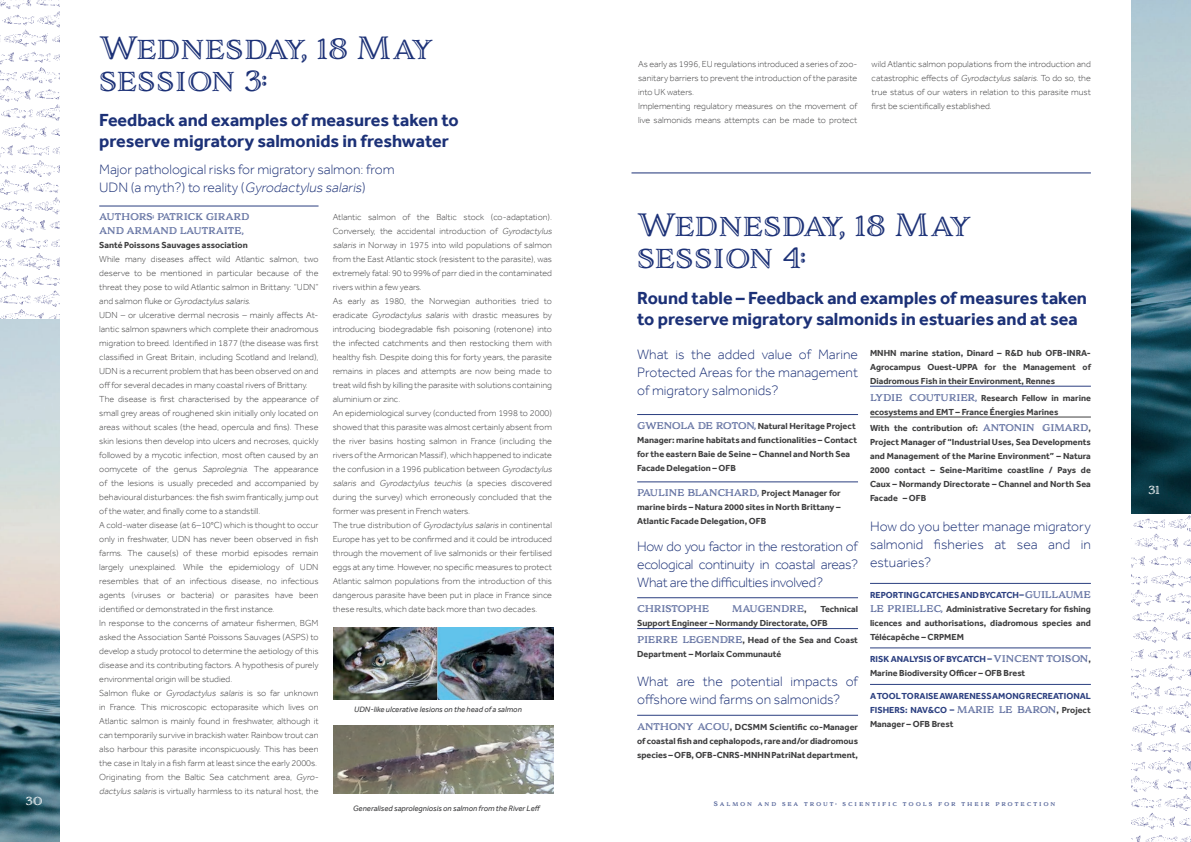
<style>
.page{position:relative;width:1191px;height:842px;background:#fff}
.page>*{position:absolute;margin:0;border:0;box-sizing:border-box;transform-origin:0 0}
.t1{font:30px/32.5px "Adorn S Engraved";color:#1c3177}
.t2{font:700 18px/21px "Effra";color:#1c3177}
.t3{font:300 14px/18px "Effra";color:#1c3177;text-align:justify}
.t4{font:12px "Adorn S Engraved";color:#fff}
.t5{font:300 9px/14px "Effra";color:#3e3e3f}
.t6{font:700 9px/14px "Effra";color:#3e3e3f}
.t7{font:700 9px/14px "Effra";color:#2b3f80;text-align:justify}
.t8{font:9px "Adorn S Engraved";letter-spacing:-.02em;color:#2b3f80}
.t9{font:9px/14px "Adorn S Engraved";color:#2b3f80}
.t10{font:italic 8px "Effra";color:#3e3e3f}
.t11{font:6px "Adorn S Engraved";letter-spacing:.325em;color:#1c3177}
.s1{font-style:italic}
.s2{font-family:"Adorn S Engraved";font-weight:400;color:#2b3f80}
.s3{color:#2b3f80}
.s4{font-family:"Adorn S Engraved";font-weight:400}
.s5{color:#3e3e3f}
.s6{font-family:"Effra";font-weight:700;color:#3e3e3f}
</style>
<div class="page">
<img style="left:0;top:0;width:60px;height:842px">
<img style="left:1131px;top:0;width:60px;height:842px">
<img style="left:333px;top:627px;width:220px;height:72px">
<img style="left:333px;top:725px;width:220px;height:68px">
<hr style="left:99px;top:206px;width:219px;height:1px;background:#2b3f80">
<hr style="left:631px;top:173px;width:459px;height:1px;background:#1c3177">
<hr style="left:637px;top:414px;width:221px;height:1px;background:#2b3f80">
<hr style="left:637px;top:482px;width:221px;height:1px;background:#2b3f80">
<hr style="left:637px;top:597px;width:221px;height:1px;background:#2b3f80">
<hr style="left:637px;top:628px;width:221px;height:1px;background:#2b3f80">
<hr style="left:637px;top:715px;width:221px;height:1px;background:#2b3f80">
<hr style="left:870px;top:386px;width:220px;height:1px;background:#2b3f80">
<hr style="left:870px;top:417px;width:220px;height:1px;background:#3e3e3f">
<hr style="left:870px;top:583px;width:220px;height:1px;background:#2b3f80">
<hr style="left:870px;top:648px;width:220px;height:1px;background:#2b3f80">
<hr style="left:870px;top:684px;width:220px;height:1px;background:#2b3f80">
<h1 class="t1" style="left:99px;top:32px;width:335px">Wednesday, 18 May session 3:</h1>
<h2 class="t2" style="left:99px;top:109px;width:361px">Feedback and examples of measures taken to preserve migratory salmonids in freshwater</h2>
<h3 class="t3" style="left:99px;top:160px;width:297px">Major pathological risks for migratory salmon: from<br>U D N ( a m yt h ? ) to re a l i ty ( <span class="s1">Gyrodactylussalaris</span>)</h3>
<p class="t5" style="left:638px;top:57px;width:221px">As early as 1996, EU regulations introduced a series of zoo&shy;sanitary barriers to prevent the introduction of the parasite into UK waters.<br>Implementing regulatory measures on the movement of live salmonids means attempts can be made to protect</p>
<p class="t5" style="left:871px;top:57px;width:221px;text-align:justify">wild Atlantic salmon populations from the introduction and catastrophic effects of <span class="s1">Gyrodactylussalaris</span>. To do so, the true status of our waters in relation to this parasite must first be scientifically established.</p>
<h1 class="t1" style="left:637px;top:209px;width:335px">Wednesday, 18 May session 4:</h1>
<h2 class="t2" style="left:637px;top:287px;width:451px">Round table – Feedback and examples of measures taken to preserve migratory salmonids in estuaries and at sea</h2>
<p class="t5" style="left:333px;top:209px;width:224px">Atlantic salmon of the Baltic stock (co-adaptation).<br>Conversely, the accidental introduction of <span class="s1">Gyrodactylus salaris</span>in Norway in 1975 into wild populations of salmon from the East Atlantic stock (resistent to the parasite), was extremely fatal: 90 to 99% of parr died in the contaminated rivers within a few years.<br>As early as 1980, the Norwegian authorities tried to eradicate <span class="s1">Gyrodactylus salaris</span> with drastic measures by introducing biodegradable fish poisoning (rotenone) into the infected catchments and then restocking them with healthy fish. Despite doing this for forty years, the parasite remains in places and attempts are now being made to treat wild fish by killing the parasite with solutions containing aluminium or zinc.<br>An epidemiological survey (conducted from 1998 to 2000) showed that this parasite was almost certainly absent from the river basins hosting salmon in France (including the rivers of the Armorican Massif), which happened to indicate the confusion in a 1996 publication between <span class="s1">Gyrodactylus salaris</span> a n d <span class="s1">Gyrodactylus teuchis</span> ( a s p e c i e s d i s cove re d during the survey) which erroneously concluded that the former was present in French waters.<br>The true distribution of <span class="s1">Gyrodactylussalaris</span>in continental Europe has yet to be confirmed and it could be introduced through the movement of live salmonids or their fertilised eggs at any time. However, no specific measures to protect Atlantic salmon populations from the introduction of this dangerous parasite have been put in place in France since these results, which date back more than two decades.</p>
<p class="t9" style="left:99px;top:210px;width:152px">AUTHORS: PATRICK GIRARD<br>AND ARMAND LAUTRAITE,</p>
<p class="t6" style="left:99px;top:238px;width:150px">Santé Poissons Sauvages association</p>
<p class="t5" style="left:99px;top:252px;width:224px">While many diseases affect wild Atlantic salmon, two deserve to be mentioned in particular because of the threat they pose to wild Atlantic salmon in Brittany: “UDN” a n d s a l m o n fl u ke o r <span class="s1">Gyrodactylussalaris</span>.<br>UDN – or ulcerative dermal necrosis – mainly affects At&shy;lantic salmon spawners which complete their anadromous migration to breed. Identified in 1877 (the disease was first classified in Great Britain, including Scotland and Ireland), UDN is a recurrent problem that has been observed on and off for several decades in many coastal rivers of Brittany.<br>The disease is first characterised by the appearance of small grey areas of roughened skin initially only located on areas without scales (the head, opercula and fins). These skin lesions then develop into ulcers and necroses, quickly followed by a mycotic infection, most often caused by an oomycete of the genus <span class="s1">Saprolegnia</span>. The appearance of the lesions is usually preceded and accompanied by behavioural disturbances: the fish swim frantically, jump out of the water, and finally come to a standstill.<br>A cold-water disease (at 6–10°C) which is thought to occur only in freshwater, UDN has never been observed in fish farms. The cause(s) of these morbid episodes remain largely unexplained. While the epidemiology of UDN resembles that of an infectious disease, no infectious agents (viruses or bacteria) or parasites have been identified or demonstrated in the first instance.<br>In response to the concerns of amateur fishermen, BGM asked the Association Santé Poissons Sauvages (ASPS) to develop a study protocol to determine the aetiology of this disease and its contributing factors. A hypothesis of purely environmental origin will be studied.<br>Salmon fluke or <span class="s1">Gyrodactylus salaris</span> is so far unknown in France. This microscopic ectoparasite which lives on Atlantic salmon is mainly found in freshwater, although it can temporarily survive in brackish water. Rainbow trout can also harbour this parasite inconspicuously. This has been the case in Italy in a fish farm at least since the early 2000s.<br>Originating from the Baltic Sea catchment area, <span class="s1">Gyro&shy;dactylussalaris</span>is virtually harmless to its natural host, the</p>
<p class="t6" style="left:870px;top:346px;width:222px;text-align:justify">MNHN marine station, Dinard – R&amp;D hub OFB-INRA-Agrocampus Ouest-UPPA for the Management of Diadromous Fish in their Environment, Rennes</p>
<p class="t6" style="left:870px;top:390px;width:222px"><span class="s2">LYDIE COUTURIER,</span> Research Fellow in marine ecosystems and EMT – France Énergies Marines</p>
<p class="t6" style="left:870px;top:421px;width:222px;text-align:justify">With the contribution of: <span class="s2">ANTONIN GIMARD</span>, Project Manager of “Industrial Uses, Sea Developments and Management of the Marine Environment” – Natura 2000 contact – Seine-Maritime coastline / Pays de Caux – Normandy Directorate – Channel and North Sea Facade – OFB</p>
<h3 class="t3" style="left:870px;top:517px;width:222px">How do you better manage migratory salmonid fisheries at sea and in estuaries?</h3>
<p class="t6" style="left:870px;top:588px;width:222px;text-align:justify"><span class="s3">REPORTING CATCHES AND BYCATCH –</span> <span class="s2">GUILLAUME LE PRIELLEC,</span> Administrative Secretary for fishing licences and authorisations, diadromous species and Télécapêche – CRPMEM</p>
<p class="t6" style="left:870px;top:652px;width:222px"><span class="s3">RISK ANALYSIS OF BYCATCH –</span> <span class="s2">VINCENT TOISON</span>,<br>Marine Biodiversity Officer – OFB Brest</p>
<p class="t7" style="left:870px;top:689px;width:222px">A TOOL TO RAISE AWARENESS AMONG RECREATIONAL FISHERS: NAV&amp;CO – <span class="s4">MARIE LE BARON</span><span class="s5">, Project Manager – OFB Brest</span></p>
<h3 class="t3" style="left:637px;top:345px;width:222px">What is the added value of Marine Protected Areas for the management of migratory salmonids?</h3>
<p class="t6" style="left:637px;top:419px;width:222px"><span class="s2">GWENOLA DE ROTON,</span> Natural Heritage Project Manager: marine habitats and functionalities – Contact for the eastern Baie de Seine – Channel and North Sea Facade Delegation – OFB</p>
<p class="t8" style="left:637px;top:487px;width:205px">PAULINE BLANCHARD, <span class="s6">Project Manager for</span></p>
<p class="t6" style="left:637px;top:500px;width:205px">marine birds – Natura 2000 sites in North Brittany –<br>Atlantic Facade Delegation, OFB</p>
<h3 class="t3" style="left:637px;top:537px;width:222px">How do you factor in the restoration of ecological continuity in coastal areas?<br>What are the difficulties involved?</h3>
<p class="t8" style="left:637px;top:603px;width:74px">CHRISTOPHE</p>
<p class="t8" style="left:732px;top:603px;width:76px">MAUGENDRE<span class="s6">,</span></p>
<p class="t6" style="left:637px;top:602px;width:222px;text-indent:183px">Technical<br>Support Engineer – Normandy Directorate, OFB</p>
<p class="t6" style="left:637px;top:633px;width:222px"><span class="s2">PIERRE LEGENDRE</span>, Head of the Sea and Coast<br>Department – Morlaix Communauté</p>
<h3 class="t3" style="left:637px;top:672px;width:222px">What are the potential impacts of offshore wind farms on salmonids?</h3>
<p class="t6" style="left:637px;top:719px;width:222px;text-align:justify"><span class="s2">ANTHONY ACOU</span>, DCSMM Scientific co-Manager of coastal fish and cephalopods, rare and/or diadromous species – OFB, OFB-CNRS-MNHN PatriNat department,</p>
<p class="t10" style="left:354px;top:704px;width:169px">UDN-like ulcerative lesions on the head of a salmon</p>
<h3 class="t4" style="left:26px;top:793px;width:18px">30</h3>
<p class="t11" style="left:714px;top:800px;width:343px">Salmon and sea trout: scientific tools for their protection</p>
<p class="t10" style="left:353px;top:804px;width:189px">Generalised saprolegniosis on salmon from the River Leff</p>
<h3 class="t4" style="left:1148px;top:482px;width:13px">31</h3>
</div>
